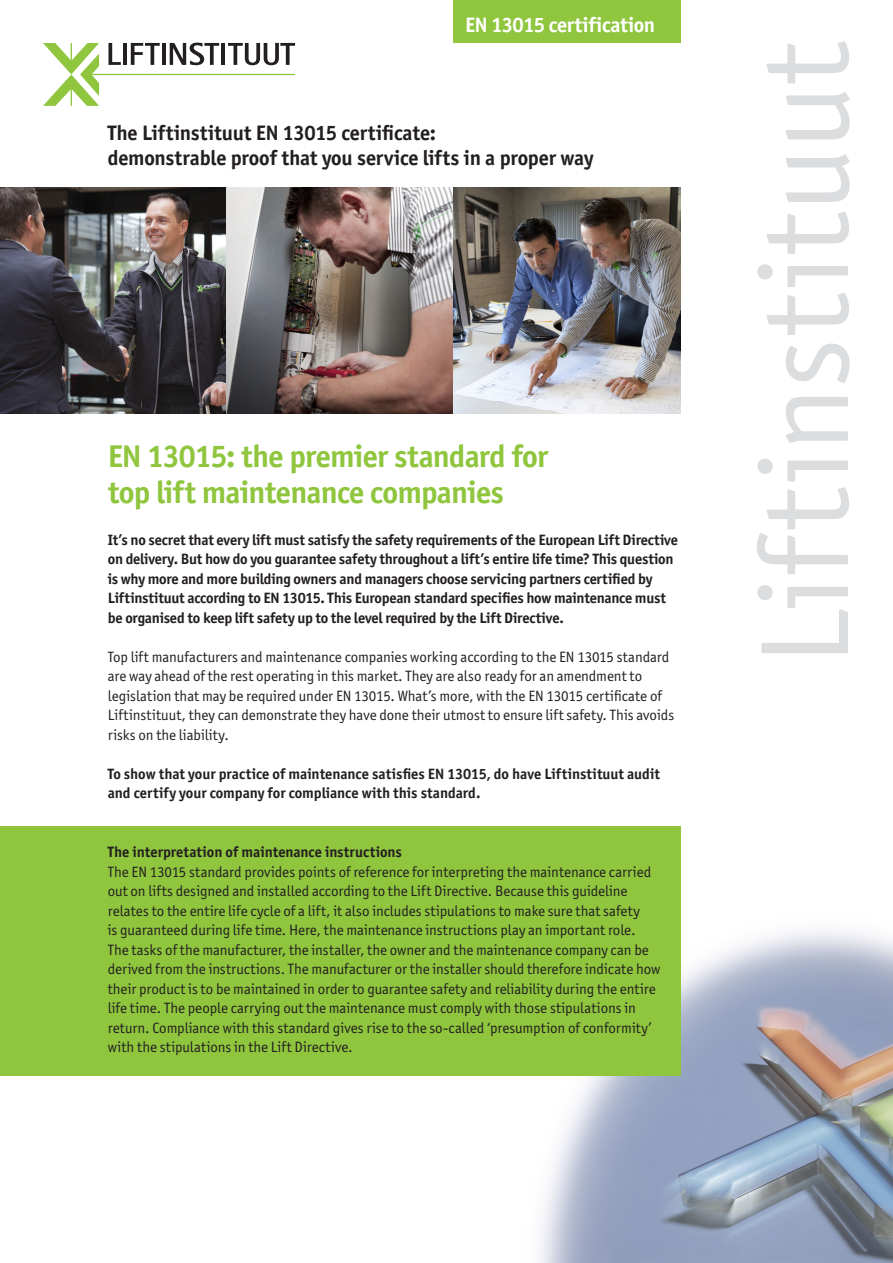
<style>
.page{position:relative;width:893px;height:1263px;background:#fff}
.page>*{position:absolute;margin:0;border:0;box-sizing:border-box;transform-origin:0 0}
.t1{font:126px "ITC Officina Sans";letter-spacing:.005em;color:#dcdddf}
.t2{font:700 31.5px "ITC Officina Sans";letter-spacing:-.02em;color:#8fc63e}
.kop{font:700 21px "ITC Officina Sans";letter-spacing:-.01em;color:#231f20}
.t3{font:700 21px "ITC Officina Sans";letter-spacing:-.02em;color:#fff}
.platte_tekst{font:15px/19.5px "ITC Officina Sans";letter-spacing:-.005em;color:#231f20}
.platte_tekst-2{font:700 15px/19.5px "ITC Officina Sans";letter-spacing:-.01em;color:#231f20}
.tussenkop_groen{font:700 15px "ITC Officina Sans";color:#231f20}
</style>
<div class="page">
<img style="left:540px;top:897px;width:353px;height:366px">
<img style="left:0;top:187px;width:680px;height:227px">
<hr style="left:90px;top:74px;width:205px;height:1px;background:#8fc63e">
<svg style="left:43px;top:43px;width:56px;height:63px"></svg>
<svg style="left:108px;top:43px;width:13px;height:22px"></svg>
<hr style="left:123px;top:43px;width:4px;height:22px;background:#231f20">
<svg style="left:131px;top:43px;width:29px;height:22px"></svg>
<hr style="left:162px;top:43px;width:4px;height:22px;background:#231f20">
<svg style="left:170px;top:43px;width:49px;height:22px"></svg>
<hr style="left:221px;top:43px;width:4px;height:22px;background:#231f20">
<svg style="left:228px;top:43px;width:67px;height:22px"></svg>
<div style="left:0;top:827px;width:680px;height:249px;background:#8fc63e"></div>
<div style="left:453px;top:0;width:227px;height:43px;background:#8fc63e"></div>
<p class="t3" style="left:465px;top:12px;width:192px">EN 13015 certification</p>
<p class="kop" style="left:108px;top:120px;width:330px">The Liftinstituut EN 13015 certificate:</p>
<p class="kop" style="left:108px;top:145px;width:487px">demonstrable proof that you service lifts in a proper way</p>
<p class="t2" style="left:108px;top:437px;width:442px">EN 13015: the premier standard for</p>
<p class="t2" style="left:108px;top:473px;width:398px">top lift maintenance companies</p>
<p class="platte_tekst-2" style="left:108px;top:530px;width:572px">It’s no secret that every lift must satisfy the safety requirements of the European Lift Directive on delivery. But how do you guarantee safety throughout a lift’s entire life time? This question is why more and more building owners and managers choose servicing partners certified by Liftinstituut according to EN 13015. This European standard specifies how maintenance must be organised to keep lift safety up to the level required by the Lift Directive.</p>
<p class="platte_tekst" style="left:108px;top:647px;width:568px">Top lift manufacturers and maintenance companies working according to the EN 13015 standard are way ahead of the rest operating in this market. They are also ready for an amendment to legislation that may be required under EN 13015. What’s more, with the EN 13015 certificate of Liftinstituut, they can demonstrate they have done their utmost to ensure lift safety. This avoids risks on the liability.</p>
<p class="platte_tekst-2" style="left:108px;top:764px;width:554px">To show that your practice of maintenance satisfies EN 13015, do have Liftinstituut audit and certify your company for compliance with this standard.</p>
<p class="tussenkop_groen" style="left:108px;top:843px;width:296px">The interpretation of maintenance instructions</p>
<p class="platte_tekst" style="left:108px;top:862px;width:554px">The EN 13015 standard provides points of reference for interpreting the maintenance carried out on lifts designed and installed according to the Lift Directive. Because this guideline relates to the entire life cycle of a lift, it also includes stipulations to make sure that safety<br>is guaranteed during life time. Here, the maintenance instructions play an important role.<br>The tasks of the manufacturer, the installer, the owner and the maintenance company can be derived from the instructions. The manufacturer or the installer should therefore indicate how their product is to be maintained in order to guarantee safety and reliability during the entire life time. The people carrying out the maintenance must comply with those stipulations in return. Compliance with this standard gives rise to the so-called ‘presumption of conformity’ with the stipulations in the Lift Directive.</p>
<p class="t1" style="left:733px;top:665px;width:625px;rotate:-90deg">Liftinstituut</p>
</div>
